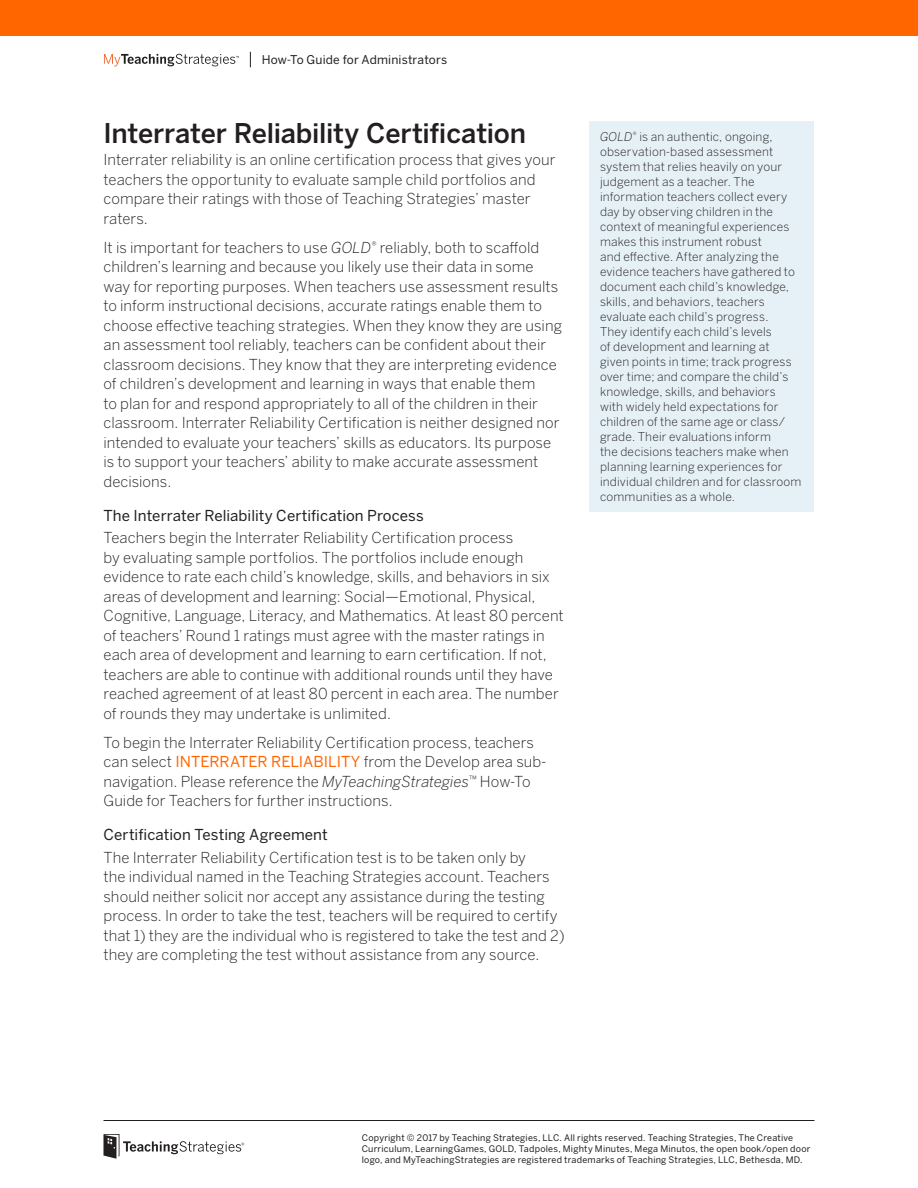
<style>
.page{position:relative;width:918px;height:1188px;background:#fff}
.page>*{position:absolute;margin:0;border:0;box-sizing:border-box;transform-origin:0 0}
.t1{font:500 27px "Benton Sans";letter-spacing:-.005em;color:#231f20}
.body_text{font:300 15px/19.5px "Benton Sans";letter-spacing:.005em;color:#231f20}
.t2{font:15px "Benton Sans";letter-spacing:.005em;color:#231f20}
.sidebar_body_text{font:300 12px/15px "Benton Sans";letter-spacing:.015em;color:#231f20}
.t3{font:12px "Benton Sans";letter-spacing:.01em;color:#231f20}
.t4{font:9px/10.8px "Benton Sans";letter-spacing:.02em;color:#231f20}
.s1{font-style:italic}
.s2{font-weight:400;color:#f60}
</style>
<div class="page">
<svg style="left:104px;top:1134px;width:140px;height:25px"></svg>
<svg style="left:250px;top:52px;width:1px;height:15px"></svg>
<hr style="left:104px;top:1120px;width:710px;height:1px;background:#231f20">
<svg style="left:104px;top:54px;width:135px;height:12px"></svg>
<div style="left:0;top:0;width:918px;height:36px;background:#f60"></div>
<div style="left:590px;top:122px;width:224px;height:390px;background:#e6f1f7"></div>
<p class="t3" style="left:262px;top:52px;width:187px">How-To Guide for Administrators</p>
<h1 class="t1" style="left:104px;top:117px;width:424px">Interrater Reliability Certification</h1>
<p class="body_text" style="left:104px;top:150px;width:454px">Interrater reliability is an online certification process that gives your teachers the opportunity to evaluate sample child portfolios and compare their ratings with those of Teaching Strategies’ master raters.</p>
<p class="body_text" style="left:104px;top:238px;width:460px">It is important for teachers to use <span class="s1">GOLD</span><sup>®</sup> reliably, both to scaffold children’s learning and because you likely use their data in some way for reporting purposes. When teachers use assessment results to inform instructional decisions, accurate ratings enable them to choose effective teaching strategies. When they know they are using an assessment tool reliably, teachers can be confident about their classroom decisions. They know that they are interpreting evidence of children’s development and learning in ways that enable them<br>to plan for and respond appropriately to all of the children in their classroom. Interrater Reliability Certification is neither designed nor intended to evaluate your teachers’ skills as educators. Its purpose is to support your teachers’ ability to make accurate assessment decisions.</p>
<h3 class="t2" style="left:104px;top:506px;width:322px">The Interrater Reliability Certification Process</h3>
<p class="body_text" style="left:104px;top:528px;width:462px">Teachers begin the Interrater Reliability Certification process<br>by evaluating sample portfolios. The portfolios include enough evidence to rate each child’s knowledge, skills, and behaviors in six areas of development and learning: Social—Emotional, Physical, Cognitive, Language, Literacy, and Mathematics. At least 80 percent of teachers’ Round 1 ratings must agree with the master ratings in each area of development and learning to earn certification. If not, teachers are able to continue with additional rounds until they have reached agreement of at least 80 percent in each area. The number of rounds they may undertake is unlimited.</p>
<p class="body_text" style="left:104px;top:733px;width:445px">To begin the Interrater Reliability Certification process, teachers can select <span class="s2">INTERRATER RELIABILITY</span> from the Develop area sub&shy;navigation. Please reference the <span class="s1">MyTeachingStrategies</span><sup>™</sup> How-To Guide for Teachers for further instructions.</p>
<h3 class="t2" style="left:104px;top:826px;width:226px">Certification Testing Agreement</h3>
<p class="body_text" style="left:104px;top:847px;width:463px">The Interrater Reliability Certification test is to be taken only by<br>the individual named in the Teaching Strategies account. Teachers should neither solicit nor accept any assistance during the testing process. In order to take the test, teachers will be required to certify that 1) they are the individual who is registered to take the test and 2) they are completing the test without assistance from any source.</p>
<p class="sidebar_body_text" style="left:600px;top:129px;width:203px"><span class="s1">GOLD</span><sup>®</sup> is an authentic, ongoing, observation-based assessment system that relies heavily on your judgement as a teacher. The information teachers collect every day by observing children in the context of meaningful experiences makes this instrument robust<br>and effective. After analyzing the evidence teachers have gathered to document each child’s knowledge, skills, and behaviors, teachers evaluate each child’s progress.<br>They identify each child’s levels<br>of development and learning at given points in time; track progress over time; and compare the child’s knowledge, skills, and behaviors with widely held expectations for children of the same age or class/ grade. Their evaluations inform<br>the decisions teachers make when planning learning experiences for individual children and for classroom communities as a whole.</p>
<p class="t4" style="left:362px;top:1132px;width:450px">Copyright © 2017 by Teaching Strategies, LLC. All rights reserved. Teaching Strategies, The Creative<br>Curriculum, LearningGames, GOLD, Tadpoles, Mighty Minutes, Mega Minutos, the open book/open door logo, and MyTeachingStrategies are registered trademarks of Teaching Strategies, LLC, Bethesda, MD.</p>
</div>
